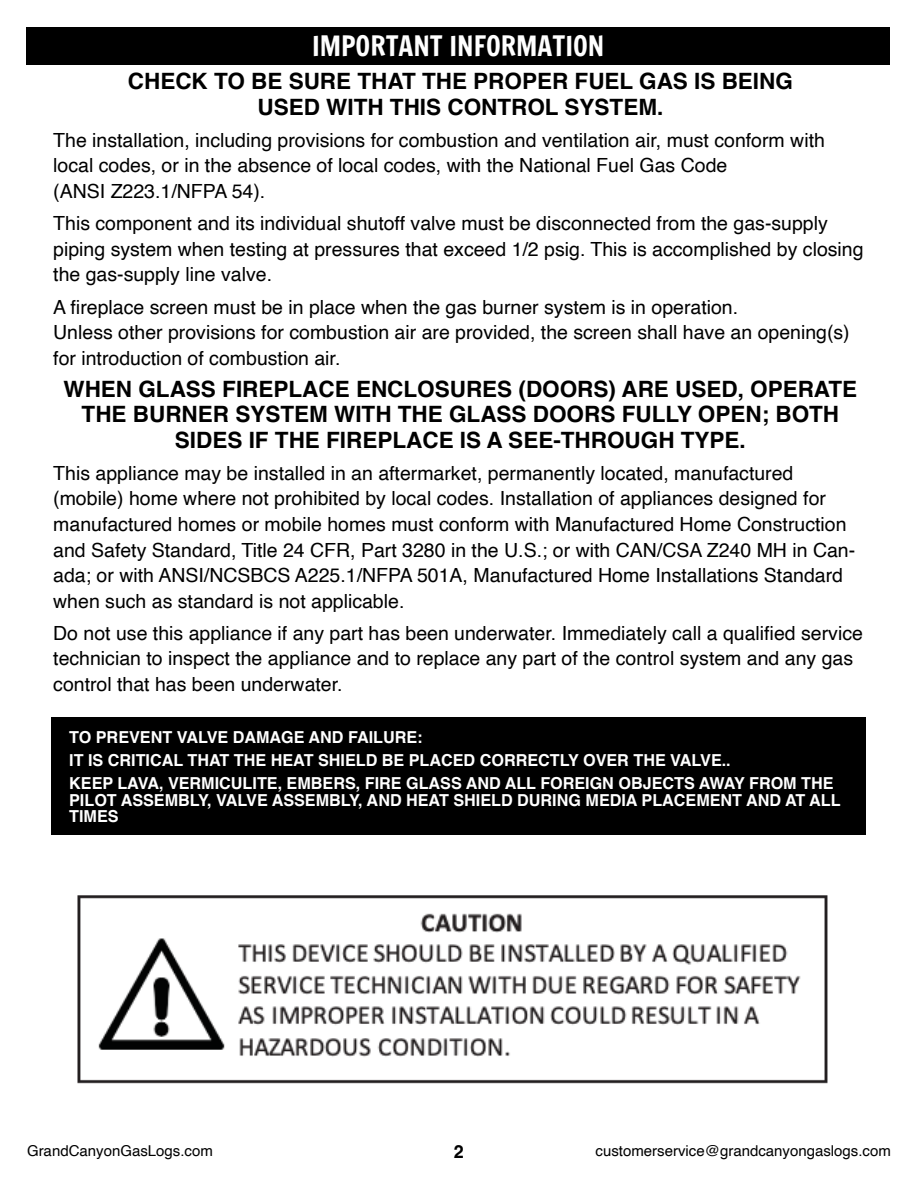
<style>
.page{position:relative;width:918px;height:1188px;background:#fff}
.page>*{position:absolute;margin:0;border:0;box-sizing:border-box;transform-origin:0 0}
.t1{font:27px "Francois One";color:#fff}
.t2{font:700 22.5px/25.5px "Helvetica";color:#000;text-align:center}
.t3{font:19.5px/25.5px "Helvetica";color:#000}
.t4{font:700 18px "Helvetica";color:#000}
.t5{font:700 16.5px/23.2px "Helvetica";color:#fff}
.t6{font:15px "Helvetica";color:#000}
</style>
<div class="page">
<div style="left:26px;top:27px;width:864px;height:38px;background:#000"></div>
<div style="left:51px;top:717px;width:814px;height:118px;background:#000"></div>
<img style="left:77px;top:895px;width:751px;height:189px">
<h1 class="t1" style="left:312px;top:31px;width:294px">IMPORTANT INFORMATION</h1>
<p class="t2" style="left:128px;top:71px;width:667px">CHECK TO BE SURE THAT THE PROPER FUEL GAS IS BEING<br>USED WITH THIS CONTROL SYSTEM.</p>
<p class="t3" style="left:53px;top:128px;width:773px">The installation, including provisions for combustion and ventilation air, must conform with local codes, or in the absence of local codes, with the National Fuel Gas Code<br>(ANSI Z223.1/NFPA 54).</p>
<p class="t3" style="left:53px;top:211px;width:812px">This component and its individual shutoff valve must be disconnected from the gas-supply piping system when testing at pressures that exceed 1/2 psig. This is accomplished by closing the gas-supply line valve.</p>
<p class="t3" style="left:53px;top:295px;width:798px">A fireplace screen must be in place when the gas burner system is in operation.<br>Unless other provisions for combustion air are provided, the screen shall have an opening(s) for introduction of combustion air.</p>
<p class="t2" style="left:63px;top:379px;width:795px">WHEN GLASS FIREPLACE ENCLOSURES (DOORS) ARE USED, OPERATE<br>THE BURNER SYSTEM WITH THE GLASS DOORS FULLY OPEN; BOTH<br>SIDES IF THE FIREPLACE IS A SEE-THROUGH TYPE.</p>
<p class="t3" style="left:53px;top:461px;width:804px">This appliance may be installed in an aftermarket, permanently located, manufactured (mobile) home where not prohibited by local codes. Installation of appliances designed for manufactured homes or mobile homes must conform with Manufactured Home Construction and Safety Standard, Title 24 CFR, Part 3280 in the U.S.; or with CAN/CSA Z240 MH in Can&shy;ada; or with ANSI/NCSBCS A225.1/NFPA 501A, Manufactured Home Installations Standard when such as standard is not applicable.</p>
<p class="t3" style="left:53px;top:621px;width:811px">Do not use this appliance if any part has been underwater. Immediately call a qualified service technician to inspect the appliance and to replace any part of the control system and any gas control that has been underwater.</p>
<p class="t5" style="left:69px;top:727px;width:766px">TO PREVENT VALVE DAMAGE AND FAILURE:<br>IT IS CRITICAL THAT THE HEAT SHIELD BE PLACED CORRECTLY OVER THE VALVE..<br>KEEP LAVA, VERMICULITE, EMBERS, FIRE GLASS AND ALL FOREIGN OBJECTS AWAY FROM THE</p>
<p class="t5" style="left:69px;top:794px;width:773px;line-height:16.5px">PILOT ASSEMBLY, VALVE ASSEMBLY, AND HEAT SHIELD DURING MEDIA PLACEMENT AND AT ALL<br>TIMES</p>
<p class="t6" style="left:27px;top:1139px;width:187px">GrandCanyonGasLogs.com</p>
<p class="t4" style="left:454px;top:1141px;width:12px">2</p>
<p class="t6" style="left:596px;top:1139px;width:297px">customerservice@grandcanyongaslogs.com</p>
</div>
